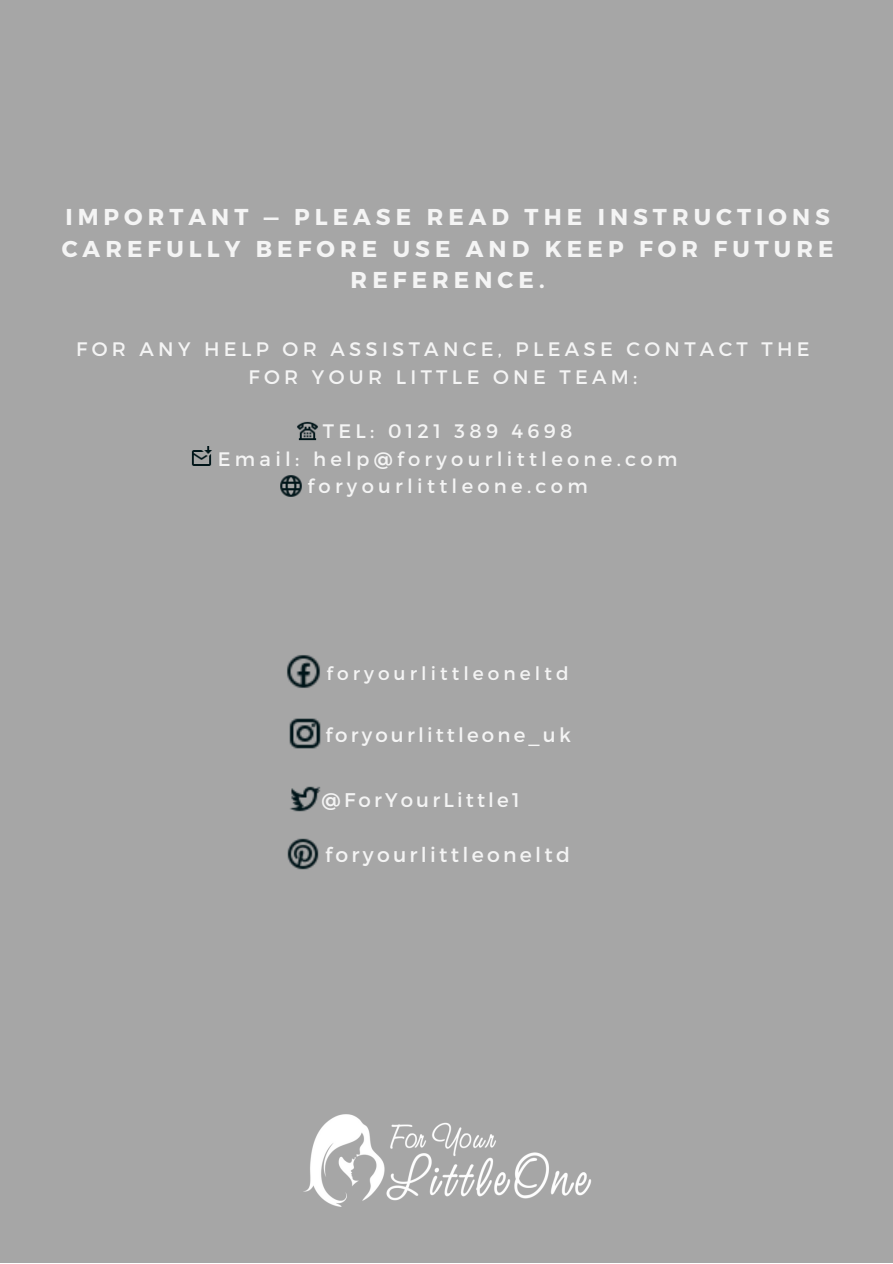
<style>
.page{position:relative;width:893px;height:1264px;background:#fff}
.page>*{position:absolute;margin:0;border:0;box-sizing:border-box;transform-origin:0 0}
.t1{font:700 22.95px/31.5px "Montserrat";letter-spacing:.22em;color:#f4f4f4;text-align:center}
.t2{font:20.4px "Montserrat";letter-spacing:.16em;color:#f4f4f4}
.t3{font:19.8px "Montserrat";letter-spacing:.16em;color:#f4f4f4}
.t4{font:19.5px/27.3px "Montserrat";letter-spacing:.22em;color:#f4f4f4;text-align:center}
.t5{font:18.45px "Montserrat";letter-spacing:.22em;color:#f4f4f4}
</style>
<div class="page">
<div style="left:0;top:0;width:892px;height:1262px;background:#a6a6a6"></div>
<img style="left:297px;top:421px;width:21px;height:20px">
<img style="left:191px;top:447px;width:21px;height:19px">
<img style="left:280px;top:475px;width:22px;height:22px">
<img style="left:287px;top:655px;width:33px;height:33px">
<img style="left:289px;top:718px;width:32px;height:31px">
<img style="left:290px;top:786px;width:31px;height:26px">
<img style="left:287px;top:838px;width:32px;height:32px">
<img style="left:303px;top:1114px;width:288px;height:93px">
<p class="t1" style="left:62px;top:200px;width:773px">IMPORTANT — PLEASE READ THE INSTRUCTIONS<br>CAREFULLY BEFORE USE AND KEEP FOR FUTURE<br>REFERENCE.</p>
<p class="t4" style="left:76px;top:335px;width:735px">FOR ANY HELP OR ASSISTANCE, PLEASE CONTACT THE<br>FOR YOUR LITTLE ONE TEAM:</p>
<p class="t4" style="left:218px;top:417px;width:461px">TEL: 0121 389 4698<br>Email: help@foryourlittleone.com foryourlittleone.com</p>
<p class="t5" style="left:326px;top:662px;width:243px">foryourlittleoneltd</p>
<p class="t3" style="left:325px;top:721px;width:247px">foryourlittleone_uk</p>
<p class="t3" style="left:321px;top:786px;width:199px">@ForYourLittle1</p>
<p class="t2" style="left:325px;top:841px;width:246px">foryourlittleoneltd</p>
</div>
